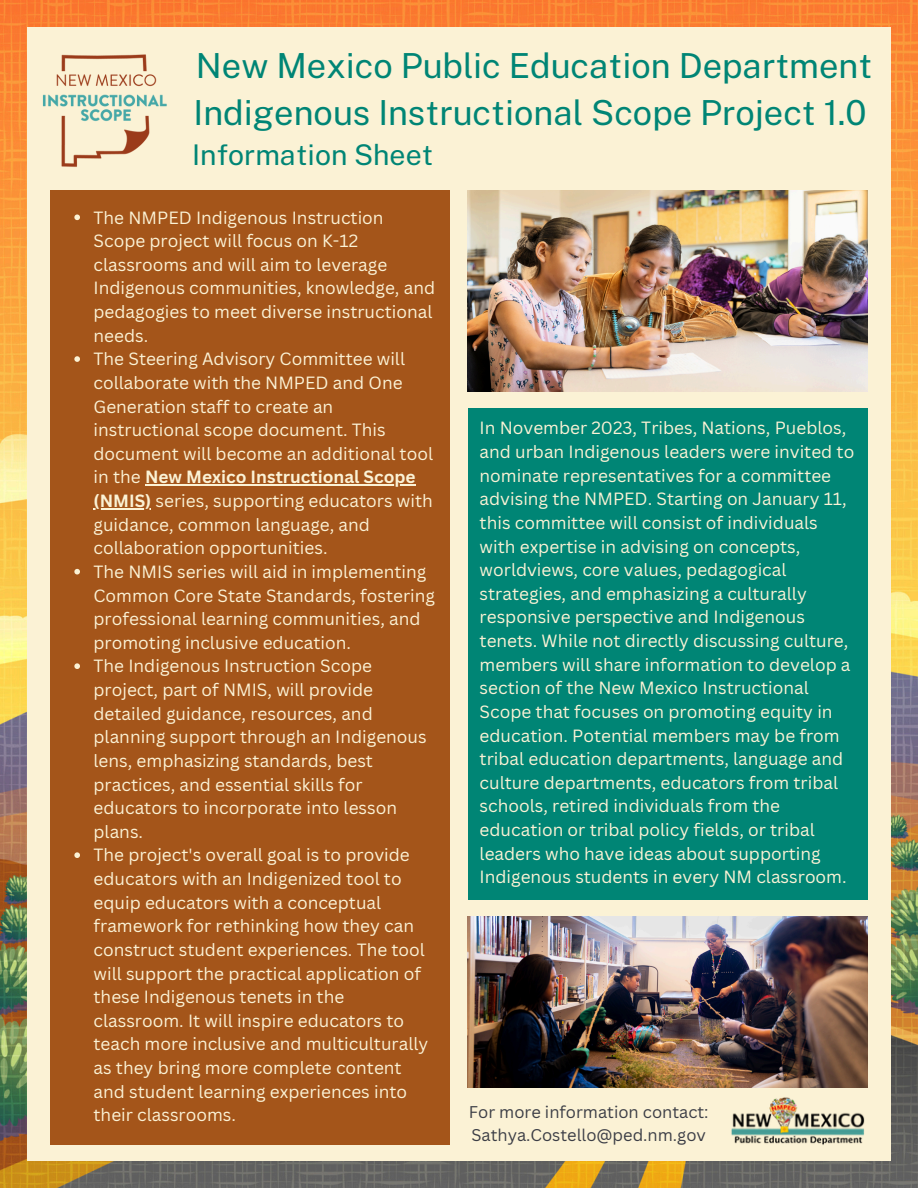
<style>
.page{position:relative;width:918px;height:1188px;background:#fff}
.page>*{position:absolute;margin:0;border:0;box-sizing:border-box;transform-origin:0 0}
.t1{font:34.5px/47.2px "Public Sans";color:#008575}
.t2{font:28.5px "Public Sans";color:#008575}
.t3{font:17.25px/23.7px "Canva Sans";color:#fbf2d5}
.t4{font:16.5px/22.5px "Canva Sans";color:#3c3e46}
.s1{font-weight:700}
</style>
<div class="page">
<img style="left:0;top:0;width:918px;height:1188px">
<div style="left:27px;top:27px;width:864px;height:1134px;background:#fbf2d5"></div>
<div style="left:50px;top:190px;width:400px;height:955px;background:#a4551a"></div>
<svg style="left:74px;top:215px;width:6px;height:5px"></svg>
<svg style="left:74px;top:356px;width:6px;height:6px"></svg>
<hr style="left:145px;top:485px;width:271px;height:1px;background:#fbf2d5">
<hr style="left:94px;top:508px;width:57px;height:1px;background:#fbf2d5">
<svg style="left:74px;top:569px;width:6px;height:6px"></svg>
<svg style="left:74px;top:663px;width:6px;height:6px"></svg>
<svg style="left:74px;top:852px;width:6px;height:6px"></svg>
<div style="left:468px;top:408px;width:399px;height:492px;background:#008575"></div>
<img style="left:468px;top:190px;width:399px;height:201px">
<img style="left:42px;top:54px;width:125px;height:113px">
<img style="left:731px;top:1097px;width:134px;height:48px">
<img style="left:468px;top:917px;width:399px;height:171px">
<p class="t1" style="left:194px;top:42px;width:680px">New Mexico Public Education Department<br>Indigenous Instructional Scope Project 1.0</p>
<p class="t2" style="left:192px;top:138px;width:242px">Information Sheet</p>
<p class="t3" style="left:94px;top:205px;width:343px">The NMPED Indigenous Instruction<br>Scope project will focus on K-12 classrooms and will aim to leverage<br>Indigenous communities, knowledge, and pedagogies to meet diverse instructional needs.</p>
<p class="t3" style="left:94px;top:347px;width:341px">The Steering Advisory Committee will collaborate with the NMPED and One Generation staff to create an instructional scope document. This document will become an additional tool in the <span class="s1">New Mexico Instructional Scope</span></p>
<p class="t3" style="left:94px;top:488px;width:343px"><span class="s1">(NMIS)</span> series, supporting educators with guidance, common language, and collaboration opportunities.<br>The NMIS series will aid in implementing Common Core State Standards, fostering professional learning communities, and promoting inclusive education.<br>The Indigenous Instruction Scope project, part of NMIS, will provide</p>
<p class="t3" style="left:94px;top:701px;width:335px">detailed guidance, resources, and planning support through an Indigenous lens, emphasizing standards, best practices, and essential skills for educators to incorporate into lesson plans.<br>The project's overall goal is to provide educators with an Indigenized tool to</p>
<p class="t3" style="left:94px;top:890px;width:336px">equip educators with a conceptual framework for rethinking how they can construct student experiences. The tool will support the practical application of these Indigenous tenets in the classroom. It will inspire educators to teach more inclusive and multiculturally as they bring more complete content and student learning experiences into their classrooms.</p>
<p class="t3" style="left:480px;top:416px;width:376px">In November 2023, Tribes, Nations, Pueblos, and urban Indigenous leaders were invited to nominate representatives for a committee advising the NMPED. Starting on January 11, this committee will consist of individuals with expertise in advising on concepts, worldviews, core values, pedagogical strategies, and emphasizing a culturally responsive perspective and Indigenous tenets. While not directly discussing culture, members will share information to develop a section of the New Mexico Instructional Scope that focuses on promoting equity in education. Potential members may be from tribal education departments, language and culture departments, educators from tribal schools, retired individuals from the education or tribal policy fields, or tribal leaders who have ideas about supporting Indigenous students in every NM classroom.</p>
<p class="t4" style="left:469px;top:1101px;width:241px">For more information contact:<br>Sathya.Costello@ped.nm.gov</p>
</div>
